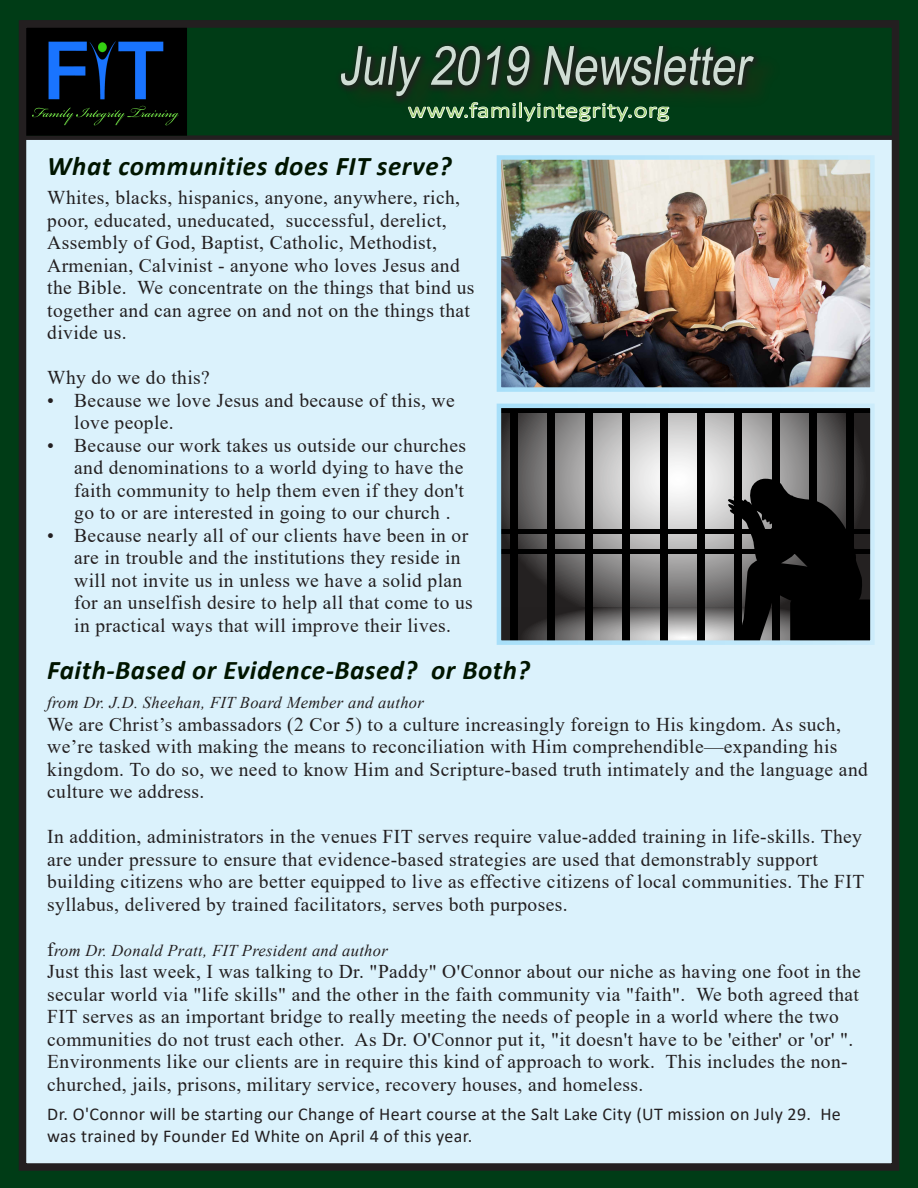
<style>
.page{position:relative;width:918px;height:1188px;background:#003c16}
.page>*{position:absolute;margin:0;border:0;box-sizing:border-box;transform-origin:0 0}
.t1{font:54px "Arial Narrow";color:#cfddd4}
.t2{font:italic 700 27px "Calibri";letter-spacing:.02em;color:#001500}
.t3{font:300 21px "Calibri";letter-spacing:.02em;color:#9cce6d;scale:1.25 1}
.t4{font:19.5px/22.5px "Times New Roman";letter-spacing:.02em;color:#231f20}
.t5{font:18px/22.5px "Calibri";letter-spacing:.02em;color:#231f20}
.t6{font:italic 16.5px "Times New Roman";letter-spacing:.02em;color:#231f20}
.s1{font-style:normal;font-size:19.5px}
</style>
<div class="page">
<div style="left:21px;top:22px;width:876px;height:1146px;background:#dbf2fc"></div>
<img style="left:502px;top:160px;width:368px;height:227px">
<div style="left:497px;top:155px;width:378px;height:237px;border:4px solid #fff"></div>
<svg style="left:502px;top:412px;width:368px;height:196px"></svg>
<svg style="left:502px;top:608px;width:206px;height:32px"></svg>
<div style="left:511px;top:406px;width:7px;height:237px;background:#000"></div>
<hr style="left:499px;top:530px;width:373px;height:4px;background:#000">
<hr style="left:499px;top:408px;width:373px;height:4px;background:#000">
<div style="left:499px;top:549px;width:373px;height:5px;background:#000"></div>
<div style="left:548px;top:406px;width:7px;height:237px;background:#000"></div>
<div style="left:585px;top:406px;width:7px;height:237px;background:#000"></div>
<div style="left:623px;top:406px;width:7px;height:237px;background:#000"></div>
<div style="left:660px;top:406px;width:7px;height:237px;background:#000"></div>
<div style="left:697px;top:406px;width:8px;height:237px;background:#000"></div>
<div style="left:735px;top:406px;width:7px;height:237px;background:#000"></div>
<div style="left:772px;top:406px;width:7px;height:237px;background:#000"></div>
<div style="left:809px;top:406px;width:8px;height:237px;background:#000"></div>
<div style="left:847px;top:406px;width:7px;height:237px;background:#000"></div>
<svg style="left:708px;top:479px;width:162px;height:161px"></svg>
<div style="left:497px;top:404px;width:378px;height:241px;border:4px solid #fff"></div>
<div style="left:22px;top:22px;width:874px;height:116px;background:#003c16"></div>
<div style="left:20px;top:20px;width:878px;height:120px;border:4px solid #231f20"></div>
<div style="left:342px;top:42px;width:442px;height:79px;background:#940408;opacity:.11"></div>
<div style="left:335px;top:40px;width:428px;height:65px;background:#231f20;opacity:.75"></div>
<img style="left:28px;top:29px;width:159px;height:107px">
<div style="left:19px;top:20px;width:880px;height:1151px;border:8px solid #231f20"></div>
<h1 class="t1" style="left:339px;top:26px;width:423px">July 2019 Newsletter</h1>
<p class="t3" style="left:408px;top:97px;width:211px">www.familyintegrity.org</p>
<h2 class="t2" style="left:47px;top:147px;width:406px">What communities does FIT serve?</h2>
<p class="t4" style="left:47px;top:186px;width:429px">Whites, blacks, hispanics, anyone, anywhere, rich, poor, educated, uneducated, successful, derelict, Assembly of God, Baptist, Catholic, Methodist, Armenian, Calvinist - anyone who loves Jesus and the Bible. We concentrate on the things that bind us together and can agree on and not on the things that divide us.</p>
<p class="t4" style="left:47px;top:366px;width:164px">Why do we do this?</p>
<p class="t4" style="left:74px;top:388px;width:382px;text-indent:-27px">• Because we love Jesus and because of this, we love people.</p>
<p class="t4" style="left:74px;top:433px;width:393px;text-indent:-27px">• Because our work takes us outside our churches and denominations to a world dying to have the faith community to help them even if they don't go to or are interested in going to our church .</p>
<p class="t4" style="left:74px;top:523px;width:400px;text-indent:-27px">• Because nearly all of our clients have been in or are in trouble and the institutions they reside in will not invite us in unless we have a solid plan for an unselfish desire to help all that come to us in practical ways that will improve their lives.</p>
<h2 class="t2" style="left:47px;top:651px;width:484px">Faith-Based or Evidence-Based? or Both?</h2>
<p class="t6" style="left:47px;top:691px;width:378px">from Dr. J.D. Sheehan, FIT Board Member and author</p>
<p class="t4" style="left:47px;top:712px;width:822px">We are Christ’s ambassadors (2 Cor 5) to a culture increasingly foreign to His kingdom. As such, we’re tasked with making the means to reconciliation with Him comprehendible—expanding his kingdom. To do so, we need to know Him and Scripture-based truth intimately and the language and culture we address.</p>
<p class="t4" style="left:47px;top:825px;width:819px">In addition, administrators in the venues FIT serves require value-added training in life-skills. They are under pressure to ensure that evidence-based strategies are used that demonstrably support building citizens who are better equipped to live as effective citizens of local communities. The FIT syllabus, delivered by trained facilitators, serves both purposes.</p>
<p class="t6" style="left:47px;top:939px;width:342px"><span class="s1">f</span>rom Dr. Donald Pratt, FIT President and author</p>
<p class="t4" style="left:47px;top:960px;width:815px">Just this last week, I was talking to Dr. "Paddy" O'Connor about our niche as having one foot in the secular world via "life skills" and the other in the faith community via "faith". We both agreed that FIT serves as an important bridge to really meeting the needs of people in a world where the two communities do not trust each other. As Dr. O'Connor put it, "it doesn't have to be 'either' or 'or' ".<br>Environments like our clients are in require this kind of approach to work. This includes the non&shy;churched, jails, prisons, military service, recovery houses, and homeless.</p>
<p class="t5" style="left:47px;top:1102px;width:795px">Dr. O'Connor will be starting our Change of Heart course at the Salt Lake City (UT mission on July 29. He was trained by Founder Ed White on April 4 of this year.</p>
</div>
